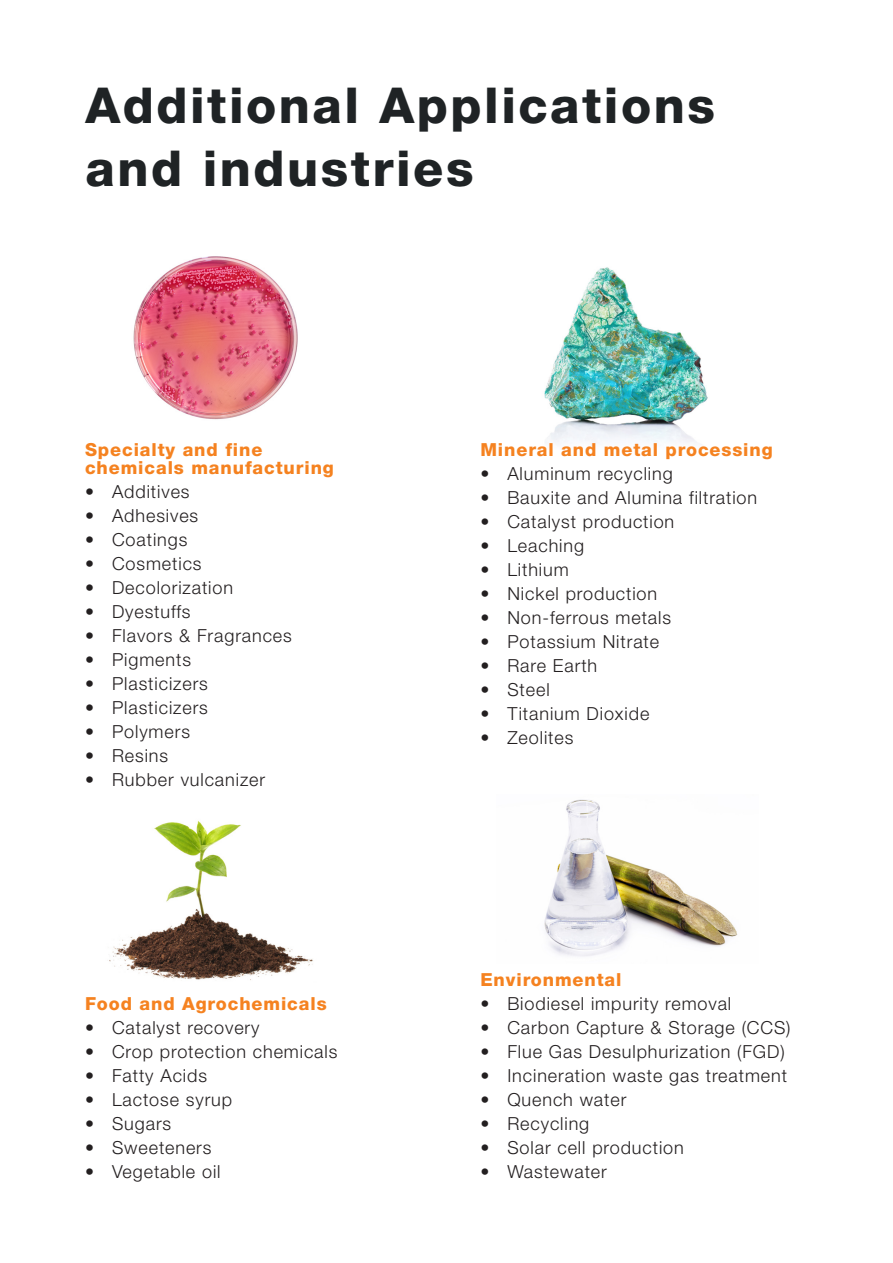
<style>
.page{position:relative;width:893px;height:1263px;background:#fff}
.page>*{position:absolute;margin:0;border:0;box-sizing:border-box;transform-origin:0 0}
.t1{font:800 49.5px/63px "Helvetica Neue";letter-spacing:.05em;color:#1f2325}
.t2{font:300 18px "Helvetica Neue";letter-spacing:.05em;color:#231f20}
.t3{font:800 18px/18px "Helvetica Neue";letter-spacing:.05em;color:#f58220}
</style>
<div class="page">
<img style="left:544px;top:799px;width:194px;height:158px">
<img style="left:544px;top:267px;width:164px;height:176px">
<img style="left:133px;top:256px;width:165px;height:164px">
<img style="left:109px;top:820px;width:204px;height:160px">
<p class="t1" style="left:86px;top:74px;width:631px">Additional Applications and industries</p>
<p class="t3" style="left:85px;top:440px;width:250px">Specialty and fine chemicals manufacturing</p>
<p class="t2" style="left:85px;top:480px;width:106px">• Additives</p>
<p class="t2" style="left:85px;top:504px;width:115px">• Adhesives</p>
<p class="t2" style="left:85px;top:528px;width:104px">• Coatings</p>
<p class="t2" style="left:85px;top:552px;width:118px">• Cosmetics</p>
<p class="t2" style="left:85px;top:576px;width:150px">• Decolorization</p>
<p class="t2" style="left:85px;top:600px;width:107px">• Dyestuffs</p>
<p class="t2" style="left:85px;top:624px;width:208px">• Flavors &amp; Fragrances</p>
<p class="t2" style="left:85px;top:648px;width:107px">• Pigments</p>
<p class="t2" style="left:85px;top:672px;width:124px">• Plasticizers</p>
<p class="t2" style="left:85px;top:696px;width:124px">• Plasticizers</p>
<p class="t2" style="left:85px;top:720px;width:106px">• Polymers</p>
<p class="t2" style="left:85px;top:744px;width:85px">• Resins</p>
<p class="t2" style="left:85px;top:768px;width:182px">• Rubber vulcanizer</p>
<p class="t3" style="left:85px;top:994px;width:243px">Food and Agrochemicals</p>
<p class="t2" style="left:85px;top:1016px;width:176px">• Catalyst recovery</p>
<p class="t2" style="left:85px;top:1040px;width:254px">• Crop protection chemicals</p>
<p class="t2" style="left:85px;top:1064px;width:124px">• Fatty Acids</p>
<p class="t2" style="left:85px;top:1088px;width:149px">• Lactose syrup</p>
<p class="t2" style="left:85px;top:1112px;width:88px">• Sugars</p>
<p class="t2" style="left:85px;top:1136px;width:128px">• Sweeteners</p>
<p class="t2" style="left:85px;top:1160px;width:137px">• Vegetable oil</p>
<p class="t3" style="left:480px;top:441px;width:294px">Mineral and metal processing</p>
<p class="t2" style="left:480px;top:463px;width:194px">• Aluminum recycling</p>
<p class="t2" style="left:480px;top:487px;width:278px">• Bauxite and Alumina filtration</p>
<p class="t2" style="left:480px;top:511px;width:195px">• Catalyst production</p>
<p class="t2" style="left:480px;top:535px;width:105px">• Leaching</p>
<p class="t2" style="left:480px;top:559px;width:90px">• Lithium</p>
<p class="t2" style="left:480px;top:583px;width:178px">• Nickel production</p>
<p class="t2" style="left:480px;top:607px;width:192px">• Non-ferrous metals</p>
<p class="t2" style="left:480px;top:631px;width:180px">• Potassium Nitrate</p>
<p class="t2" style="left:480px;top:655px;width:118px">• Rare Earth</p>
<p class="t2" style="left:480px;top:679px;width:71px">• Steel</p>
<p class="t2" style="left:480px;top:703px;width:170px">• Titanium Dioxide</p>
<p class="t2" style="left:480px;top:727px;width:94px">• Zeolites</p>
<p class="t3" style="left:480px;top:970px;width:143px">Environmental</p>
<p class="t2" style="left:480px;top:992px;width:252px">• Biodiesel impurity removal</p>
<p class="t2" style="left:480px;top:1016px;width:312px">• Carbon Capture &amp; Storage (CCS)</p>
<p class="t2" style="left:480px;top:1040px;width:306px">• Flue Gas Desulphurization (FGD)</p>
<p class="t2" style="left:480px;top:1064px;width:308px">• Incineration waste gas treatment</p>
<p class="t2" style="left:480px;top:1088px;width:147px">• Quench water</p>
<p class="t2" style="left:480px;top:1112px;width:110px">• Recycling</p>
<p class="t2" style="left:480px;top:1136px;width:205px">• Solar cell production</p>
<p class="t2" style="left:480px;top:1160px;width:128px">• Wastewater</p>
</div>
